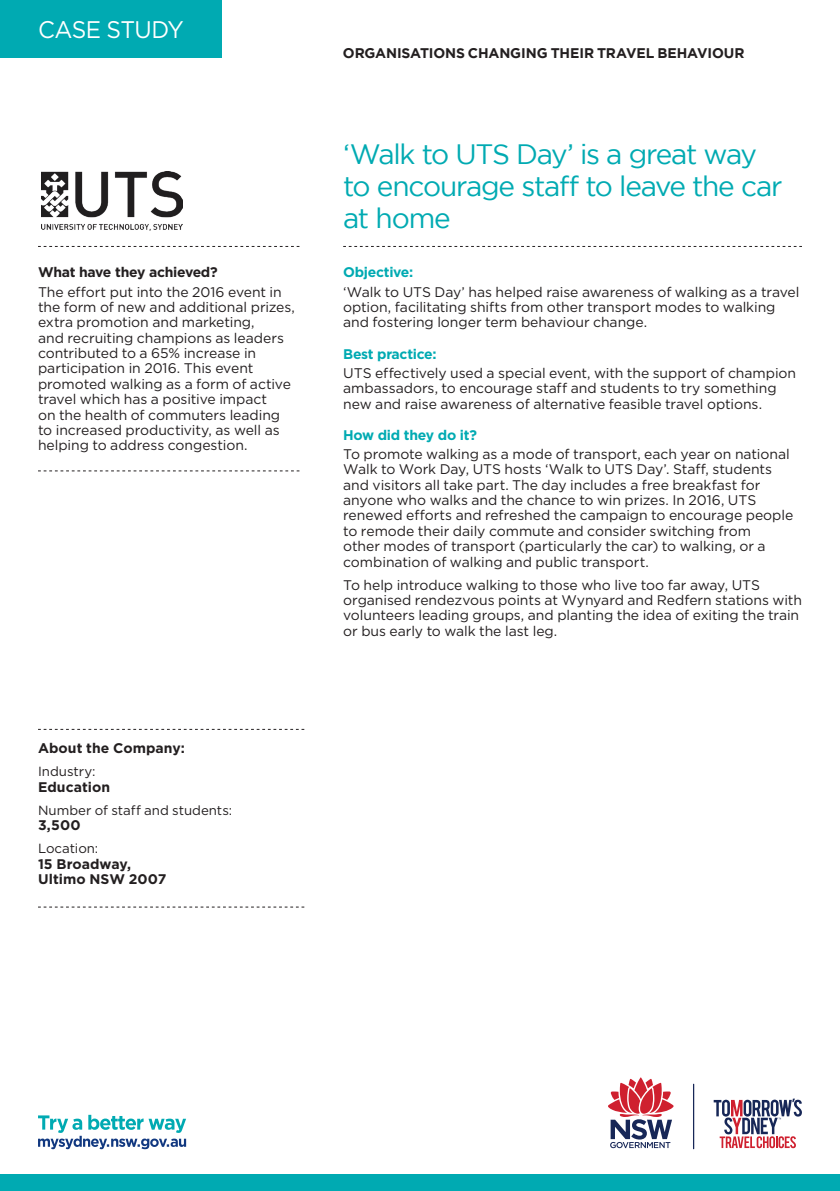
<style>
.page{position:relative;width:840px;height:1191px;background:#fff}
.page>*{position:absolute;margin:0;border:0;box-sizing:border-box;transform-origin:0 0}
.t1{font:28px/32px "Gotham";letter-spacing:-.045em;color:#00aab2}
.t2{font:24px "Gotham";letter-spacing:-.025em;color:#fff;scale:.95 1}
.t3{font:14px/15.4px "Gotham";letter-spacing:-.005em;color:#231f20}
.t4{font:700 14px/15.4px "Gotham";color:#231f20}
.t5{font:700 14px "Gotham";letter-spacing:-.01em;color:#231f20}
.t6{font:700 14px "Gotham";letter-spacing:-.02em;color:#00aab2}
.t7{font:700 14px "Gotham";letter-spacing:-.02em;color:#231f20}
.t8{font:13.2px "Gotham";color:#231f20}
</style>
<div class="page">
<div style="left:0;top:1175px;width:839px;height:16px;background:#00aab2"></div>
<svg style="left:38px;top:1114px;width:148px;height:35px"></svg>
<svg style="left:713px;top:1098px;width:88px;height:50px"></svg>
<hr style="left:692px;top:1083px;width:1px;height:66px;background:#172757">
<svg style="left:608px;top:1077px;width:65px;height:71px"></svg>
<div style="left:0;top:0;width:221px;height:58px;background:#00aab2"></div>
<img style="left:42px;top:171px;width:140px;height:60px">
<svg style="left:38px;top:246px;width:261px;height:1px"></svg>
<svg style="left:38px;top:470px;width:261px;height:1px"></svg>
<svg style="left:38px;top:729px;width:266px;height:1px"></svg>
<svg style="left:38px;top:906px;width:266px;height:1px"></svg>
<svg style="left:343px;top:246px;width:458px;height:1px"></svg>
<h2 class="t2" style="left:38px;top:15px;width:155px">CASE STUDY</h2>
<p class="t7" style="left:38px;top:264px;width:181px">What have they achieved?</p>
<p class="t3" style="left:38px;top:284px;width:258px">The effort put into the 2016 event in the form of new and additional prizes, extra promotion and marketing,<br>and recruiting champions as leaders contributed to a 65% increase in participation in 2016. This event promoted walking as a form of active travel which has a positive impact<br>on the health of commuters leading to increased productivity, as well as helping to address congestion.</p>
<p class="t4" style="left:38px;top:740px;width:148px">About the Company:</p>
<p class="t8" style="left:38px;top:763px;width:59px">Industry:</p>
<p class="t4" style="left:38px;top:778px;width:74px">Education</p>
<p class="t8" style="left:38px;top:801px;width:195px">Number of staff and students:</p>
<p class="t4" style="left:38px;top:817px;width:44px">3,500</p>
<p class="t8" style="left:38px;top:840px;width:62px">Location:</p>
<p class="t4" style="left:38px;top:855px;width:130px">15 Broadway,<br>Ultimo NSW 2007</p>
<p class="t5" style="left:343px;top:45px;width:403px">ORGANISATIONS CHANGING THEIR TRAVEL BEHAVIOUR</p>
<h1 class="t1" style="left:343px;top:137px;width:440px">‘Walk to UTS Day’ is a great way to encourage staff to leave the car at home</h1>
<p class="t6" style="left:343px;top:264px;width:72px">Objective:</p>
<p class="t3" style="left:343px;top:284px;width:457px">‘Walk to UTS Day’ has helped raise awareness of walking as a travel option, facilitating shifts from other transport modes to walking and fostering longer term behaviour change.</p>
<p class="t6" style="left:343px;top:345px;width:95px">Best practice:</p>
<p class="t3" style="left:343px;top:365px;width:454px">UTS effectively used a special event, with the support of champion ambassadors, to encourage staff and students to try something new and raise awareness of alternative feasible travel options.</p>
<p class="t6" style="left:343px;top:427px;width:135px">How did they do it?</p>
<p class="t3" style="left:343px;top:446px;width:451px">To promote walking as a mode of transport, each year on national Walk to Work Day, UTS hosts ‘Walk to UTS Day’. Staff, students and visitors all take part. The day includes a free breakfast for anyone who walks and the chance to win prizes. In 2016, UTS renewed efforts and refreshed the campaign to encourage people to remode their daily commute and consider switching from<br>other modes of transport (particularly the car) to walking, or a combination of walking and public transport.</p>
<p class="t3" style="left:343px;top:577px;width:460px">To help introduce walking to those who live too far away, UTS organised rendezvous points at Wynyard and Redfern stations with volunteers leading groups, and planting the idea of exiting the train or bus early to walk the last leg.</p>
</div>
